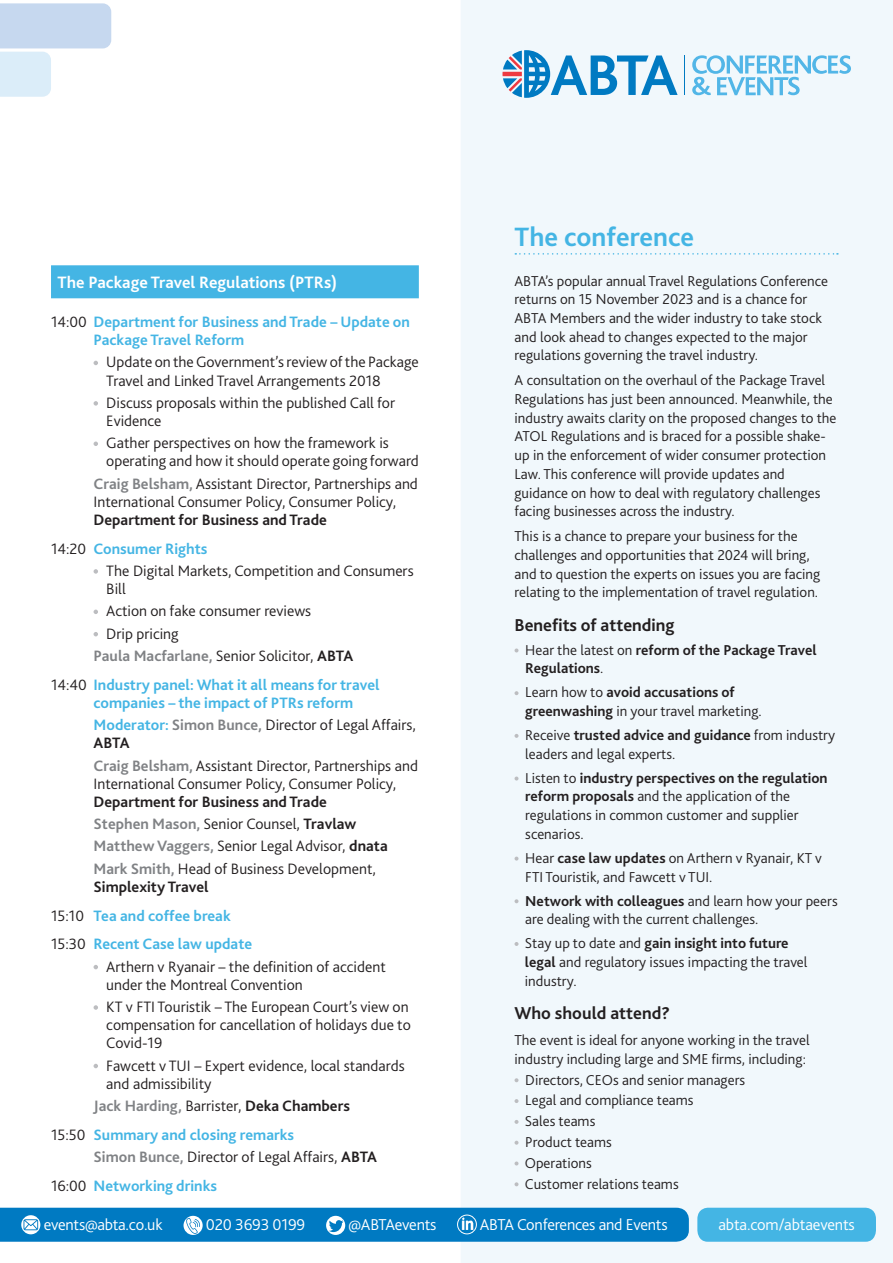
<style>
.page{position:relative;width:893px;height:1263px;background:#fff}
.page>*{position:absolute;margin:0;border:0;box-sizing:border-box;transform-origin:0 0}
.t1{font:700 27.75px "Bliss 2";color:#44b5e4}
.t2{font:700 18px "Bliss 2";color:#231f20}
.t3{font:700 17.25px "Bliss 2";color:#fff}
.t4{font:300 16.5px "Bliss 2";letter-spacing:-.015em;color:#fff}
.t5{font:300 15.75px/18.1px "Bliss 2";color:#231f20}
.t6{font:700 15.75px/28.7px "Bliss 2";color:#44b5e4}
.t7{font:700 15.75px/28.7px "Bliss 2";color:#231f20}
.t8{font:700 15.75px "Bliss 2";color:#808285}
.t9{font:300 15px/18.6px "Bliss 2";color:#231f20}
.t10{font:700 15px/18.8px "Bliss 2";color:#231f20}
.s1{font-weight:300}
.s2{font-weight:700}
.s3{font-weight:300;color:#231f20}
.s4{font-weight:700;color:#808285}
.s5{color:#44b5e4}
.s6{color:#231f20}
.s7{font-weight:700;color:#44b5e4}
.s8{color:#808285}
</style>
<div class="page">
<div style="left:461px;top:0;width:432px;height:1263px;background:#f1f8fc"></div>
<svg style="left:515px;top:253px;width:323px;height:2px"></svg>
<svg style="left:514px;top:648px;width:4px;height:4px"></svg>
<svg style="left:514px;top:691px;width:4px;height:4px"></svg>
<svg style="left:514px;top:734px;width:4px;height:4px"></svg>
<svg style="left:514px;top:776px;width:4px;height:4px"></svg>
<svg style="left:514px;top:856px;width:4px;height:4px"></svg>
<svg style="left:514px;top:899px;width:4px;height:4px"></svg>
<svg style="left:514px;top:942px;width:4px;height:4px"></svg>
<svg style="left:514px;top:1078px;width:4px;height:4px"></svg>
<svg style="left:514px;top:1099px;width:4px;height:4px"></svg>
<svg style="left:514px;top:1120px;width:4px;height:4px"></svg>
<svg style="left:514px;top:1141px;width:4px;height:4px"></svg>
<svg style="left:514px;top:1161px;width:4px;height:4px"></svg>
<svg style="left:514px;top:1182px;width:4px;height:4px"></svg>
<div style="left:51px;top:265px;width:368px;height:33px;background:#44b5e4"></div>
<svg style="left:94px;top:361px;width:4px;height:4px"></svg>
<svg style="left:94px;top:401px;width:4px;height:5px"></svg>
<svg style="left:94px;top:441px;width:4px;height:5px"></svg>
<svg style="left:94px;top:569px;width:4px;height:5px"></svg>
<svg style="left:94px;top:610px;width:4px;height:4px"></svg>
<svg style="left:94px;top:632px;width:4px;height:4px"></svg>
<svg style="left:94px;top:965px;width:4px;height:4px"></svg>
<svg style="left:94px;top:1005px;width:4px;height:5px"></svg>
<svg style="left:94px;top:1064px;width:4px;height:4px"></svg>
<svg style="left:0;top:3px;width:111px;height:94px"></svg>
<svg style="left:502px;top:50px;width:176px;height:48px"></svg>
<hr style="left:684px;top:56px;width:1px;height:39px;background:#007ac2">
<svg style="left:692px;top:55px;width:159px;height:40px"></svg>
<div style="left:697px;top:1208px;width:179px;height:34px;background:#44b5e4"></div>
<svg style="left:0;top:1208px;width:689px;height:34px;background:#097ec4"></svg>
<img style="left:457px;top:1215px;width:20px;height:19px;border-radius:10px">
<div style="left:457px;top:1215px;width:20px;height:19px;border:1px solid #fff;border-radius:50%"></div>
<h1 class="t1" style="left:514px;top:220px;width:181px">The conference</h1>
<p class="t9" style="left:514px;top:271px;width:315px">ABTA’s popular annual Travel Regulations Conference returns on 15 November 2023 and is a chance for ABTA Members and the wider industry to take stock and look ahead to changes expected to the major regulations governing the travel industry.</p>
<p class="t9" style="left:514px;top:371px;width:323px">A consultation on the overhaul of the Package Travel Regulations has just been announced. Meanwhile, the industry awaits clarity on the proposed changes to the ATOL Regulations and is braced for a possible shake&shy;up in the enforcement of wider consumer protection Law. This conference will provide updates and guidance on how to deal with regulatory challenges facing businesses across the industry.</p>
<p class="t9" style="left:514px;top:526px;width:307px">This is a chance to prepare your business for the challenges and opportunities that 2024 will bring, and to question the experts on issues you are facing relating to the implementation of travel regulation.</p>
<p class="t2" style="left:514px;top:614px;width:162px">Benefits of attending</p>
<p class="t10" style="left:525px;top:640px;width:293px"><span class="s1">Hear the latest on</span> reform of the Package Travel<br>Regulations<span class="s1">.</span></p>
<p class="t9" style="left:525px;top:683px;width:238px">Learn how to <span class="s2">avoid accusations of greenwashing</span> in your travel marketing.</p>
<p class="t9" style="left:525px;top:725px;width:311px">Receive <span class="s2">trusted advice and guidance</span> from industry leaders and legal experts.</p>
<p class="t9" style="left:525px;top:768px;width:304px">Listen to <span class="s2">industry perspectives on the regulation reform proposals</span> and the application of the regulations in common customer and supplier scenarios.</p>
<p class="t9" style="left:525px;top:848px;width:298px">Hear <span class="s2">case law updates</span> on Arthern v Ryanair, KT v<br>FTI Touristik, and Fawcett v TUI.</p>
<p class="t9" style="left:525px;top:891px;width:314px"><span class="s2">Network with colleagues</span> and learn how your peers are dealing with the current challenges.</p>
<p class="t9" style="left:525px;top:933px;width:284px">Stay up to date and <span class="s2">gain insight into future legal</span> and regulatory issues impacting the travel industry.</p>
<p class="t2" style="left:514px;top:1002px;width:157px">Who should attend?</p>
<p class="t9" style="left:514px;top:1030px;width:297px;line-height:19px">The event is ideal for anyone working in the travel industry including large and SME firms, including:</p>
<p class="t9" style="left:525px;top:1069px;width:222px;line-height:20.9px">Directors, CEOs and senior managers<br>Legal and compliance teams<br>Sales teams<br>Product teams<br>Operations<br>Customer relations teams</p>
<p class="t3" style="left:58px;top:271px;width:281px">The Package Travel Regulations (PTRs)</p>
<p class="t6" style="left:94px;top:312px;width:318px;line-height:18.1px;text-indent:-43px"><span class="s3">14:00</span> Department for Business and Trade – Update on<br>Package Travel Reform</p>
<p class="t5" style="left:106px;top:353px;width:314px">Update on the Government’s review of the Package<br>Travel and Linked Travel Arrangements 2018</p>
<p class="t5" style="left:106px;top:393px;width:290px">Discuss proposals within the published Call for<br>Evidence</p>
<p class="t5" style="left:106px;top:434px;width:314px">Gather perspectives on how the framework is operating and how it should operate going forward</p>
<p class="t5" style="left:94px;top:474px;width:326px"><span class="s4">Craig Belsham,</span> Assistant Director, Partnerships and<br>International Consumer Policy, Consumer Policy,</p>
<p class="t7" style="left:51px;top:505px;width:277px;text-indent:43px">Department for Business and Trade<br><span class="s1">14:20</span> <span class="s5">Consumer Rights</span></p>
<p class="t5" style="left:106px;top:561px;width:309px">The Digital Markets, Competition and Consumers<br>Bill</p>
<p class="t5" style="left:106px;top:602px;width:206px">Action on fake consumer reviews</p>
<p class="t5" style="left:106px;top:624px;width:74px">Drip pricing</p>
<p class="t8" style="left:94px;top:646px;width:261px">Paula Macfarlane, <span class="s3">Senior Solicitor,</span> <span class="s6">ABTA</span></p>
<p class="t6" style="left:94px;top:675px;width:287px;line-height:18.1px;text-indent:-43px"><span class="s3">14:40</span> Industry panel: What it all means for travel companies – the impact of PTRs reform</p>
<p class="t5" style="left:94px;top:715px;width:324px"><span class="s7">Moderator:</span> <span class="s4">Simon Bunce,</span> Director of Legal Affairs,<br><span class="s2">ABTA</span></p>
<p class="t5" style="left:94px;top:756px;width:326px"><span class="s4">Craig Belsham,</span> Assistant Director, Partnerships and<br>International Consumer Policy, Consumer Policy,</p>
<p class="t5" style="left:94px;top:790px;width:296px;line-height:22.4px"><span class="s2">Department for Business and Trade<br></span><span class="s4">Stephen Mason,</span> Senior Counsel, <span class="s2">Travlaw </span><span class="s4">Matthew Vaggers,</span> Senior Legal Advisor, <span class="s2">dnata </span><span class="s4">Mark Smith,</span> Head of Business Development,</p>
<p class="t6" style="left:51px;top:872px;width:203px;text-indent:43px"><span class="s6">Simplexity Travel<br></span><span class="s3">15:10</span> Tea and coffee break<br><span class="s3">15:30</span> Recent Case law update</p>
<p class="t5" style="left:106px;top:957px;width:281px">Arthern v Ryanair – the definition of accident under the Montreal Convention</p>
<p class="t5" style="left:106px;top:997px;width:306px">KT v FTI Touristik – The European Court’s view on compensation for cancellation of holidays due to<br>Covid-19</p>
<p class="t5" style="left:106px;top:1056px;width:300px">Fawcett v TUI – Expert evidence, local standards and admissibility</p>
<p class="t6" style="left:51px;top:1091px;width:301px;text-indent:43px"><span class="s8">Jack Harding,</span> <span class="s3">Barrister,</span> <span class="s6">Deka Chambers<br></span><span class="s3">15:50</span> Summary and closing remarks</p>
<p class="t5" style="left:51px;top:1142px;width:328px;line-height:28.7px;text-indent:43px"><span class="s4">Simon Bunce,</span> Director of Legal Affairs, <span class="s2">ABTA<br></span>16:00 <span class="s7">Networking drinks</span></p>
<p class="t4" style="left:44px;top:1215px;width:120px">events@abta.co.uk</p>
<p class="t4" style="left:718px;top:1215px;width:138px">abta.com/abtaevents</p>
<p class="t4" style="left:206px;top:1215px;width:101px">020 3693 0199</p>
<p class="t4" style="left:348px;top:1215px;width:90px">@ABTAevents</p>
<p class="t4" style="left:480px;top:1215px;width:189px">ABTA Conferences and Events</p>
</div>
